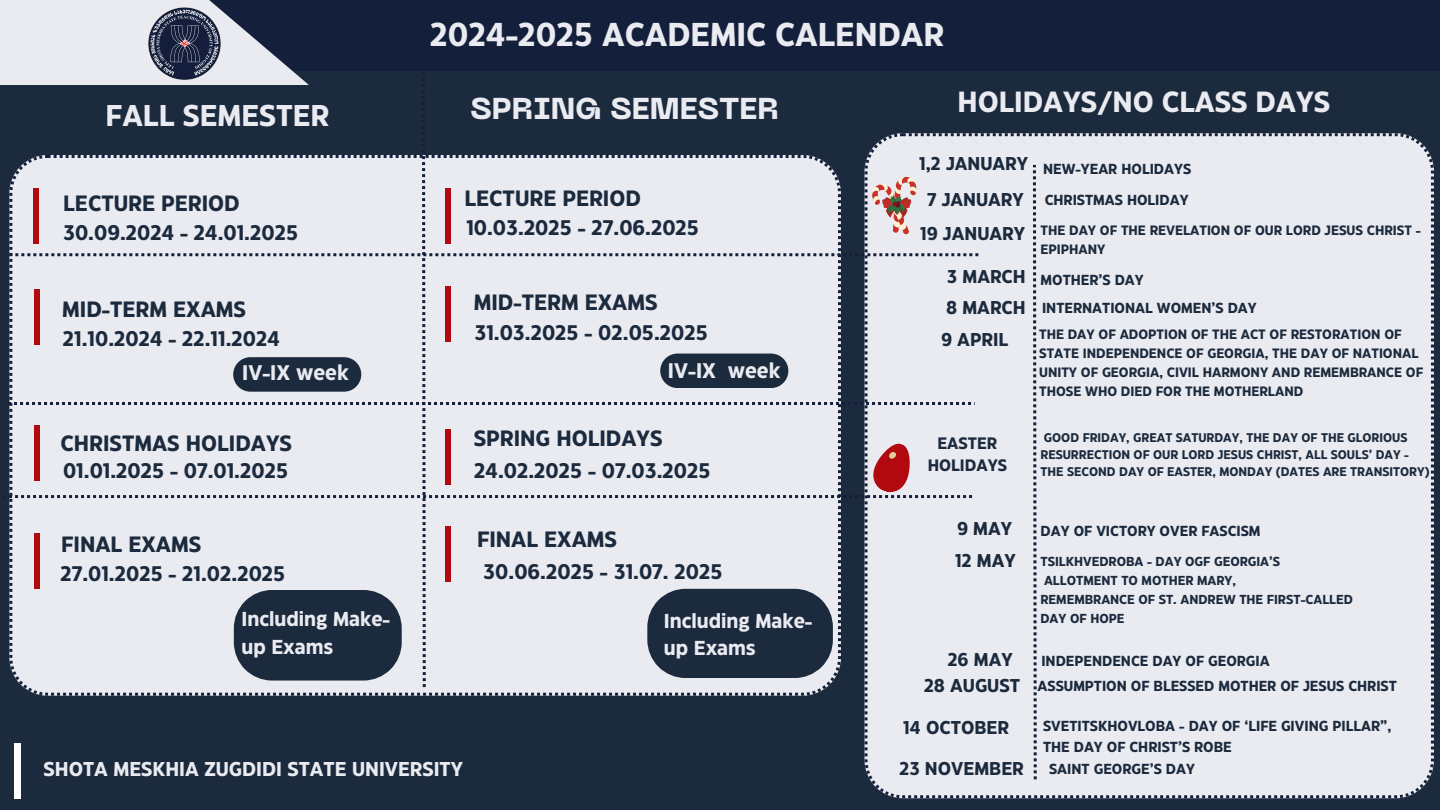
<style>
.page{position:relative;width:1440px;height:810px;background:#1b2a3d}
.page>*{position:absolute;margin:0;border:0;box-sizing:border-box;transform-origin:0 0}
.t1{font:700 33px "Eastman Grotesque";color:#eaebf1}
.t2{font:800 30px "PP Neue Machina";color:#eaebf1}
.t3{font:700 30px "Eastman Grotesque";color:#eaebf1}
.t4{font:700 29.1px "Eastman Grotesque";color:#eaebf1}
.t5{font:700 22.1px "Eastman Grotesque";color:#1b2a3d}
.t6{font:700 21.1px "Eastman Grotesque";color:#1b2a3d}
.t7{font:700 21.1px "Eastman Grotesque";color:#eaebf1}
.t8{font:700 20.1px/27.8px "Eastman Grotesque";color:#eaebf1}
.t9{font:700 20px "Eastman Grotesque";color:#eaebf1}
.t10{font:700 18.5px "Eastman Grotesque";color:#1b2a3d}
.t11{font:700 16.5px/22.5px "Eastman Grotesque";color:#1b2a3d;text-align:center}
.t12{font:700 14.5px/20.2px "Eastman Grotesque";color:#1b2a3d}
.t13{font:700 13.5px/18.8px "Eastman Grotesque";color:#1b2a3d}
.t14{font:700 13px "Eastman Grotesque";color:#1b2a3d}
.t15{font:700 12.5px/17.2px "Eastman Grotesque";color:#1b2a3d}
</style>
<div class="page">
<div style="left:0;top:0;width:1440px;height:70px;background:#14203b"></div>
<div style="left:865px;top:133px;width:569px;height:665px;background:#eaebf1"></div>
<svg style="left:1033px;top:165px;width:4px;height:614px"></svg>
<svg style="left:9px;top:133px;width:969px;height:554px;background:#cbcdd5"></svg>
<svg style="left:0;top:0;width:309px;height:85px;fill:#eaebf1"></svg>
<img style="left:149px;top:7px;width:72px;height:72px">
<div style="left:15px;top:743px;width:6px;height:56px;background:#fff"></div>
<div style="left:33px;top:188px;width:6px;height:56px;background:#b20810"></div>
<div style="left:34px;top:290px;width:6px;height:55px;background:#b20810"></div>
<div style="left:34px;top:425px;width:6px;height:56px;background:#b20810"></div>
<div style="left:34px;top:533px;width:6px;height:56px;background:#b20810"></div>
<div style="left:445px;top:188px;width:6px;height:56px;background:#b20810"></div>
<div style="left:445px;top:286px;width:6px;height:55px;background:#b20810"></div>
<div style="left:445px;top:430px;width:6px;height:55px;background:#b20810"></div>
<div style="left:445px;top:526px;width:6px;height:56px;background:#b20810"></div>
<p class="t1" style="left:430px;top:22px;width:516px">2024-2025 ACADEMIC CALENDAR</p>
<p class="t3" style="left:106px;top:104px;width:225px">FALL SEMESTER</p>
<h5 class="t2" style="left:471px;top:97px;width:310px">SPRING SEMESTER</h5>
<h5 class="t4" style="left:958px;top:91px;width:374px">HOLIDAYS/NO CLASS DAYS</h5>
<h5 class="t5" style="left:63px;top:195px;width:178px">LECTURE PERIOD</h5>
<h5 class="t6" style="left:63px;top:224px;width:237px">30.09.2024 - 24.01.2025</h5>
<h5 class="t5" style="left:62px;top:300px;width:185px">MID-TERM EXAMS</h5>
<h5 class="t6" style="left:63px;top:330px;width:219px">21.10.2024 - 22.11.2024</h5>
<p class="t7" style="left:242px;top:365px;width:108px">IV-IX week</p>
<p class="t5" style="left:61px;top:435px;width:233px">CHRISTMAS HOLIDAYS</p>
<h3 class="t6" style="left:63px;top:462px;width:227px">01.01.2025 - 07.01.2025</h3>
<p class="t5" style="left:464px;top:190px;width:178px">LECTURE PERIOD</p>
<h1 class="t6" style="left:466px;top:219px;width:234px">10.03.2025 - 27.06.2025</h1>
<p class="t5" style="left:474px;top:294px;width:185px">MID-TERM EXAMS</p>
<h5 class="t6" style="left:474px;top:324px;width:235px">31.03.2025 - 02.05.2025</h5>
<p class="t7" style="left:668px;top:362px;width:114px">IV-IX week</p>
<h4 class="t5" style="left:474px;top:430px;width:190px">SPRING HOLIDAYS</h4>
<h3 class="t6" style="left:474px;top:462px;width:238px">24.02.2025 - 07.03.2025</h3>
<h4 class="t5" style="left:61px;top:535px;width:141px">FINAL EXAMS</h4>
<h3 class="t5" style="left:477px;top:531px;width:141px">FINAL EXAMS</h3>
<h4 class="t6" style="left:483px;top:564px;width:241px">30.06.2025 - 31.07. 2025</h4>
<h4 class="t8" style="left:242px;top:607px;width:150px">Including Make&shy;up Exams</h4>
<h3 class="t8" style="left:664px;top:608px;width:150px">Including Make&shy;up Exams</h3>
<h1 class="t6" style="left:60px;top:566px;width:226px">27.01.2025 - 21.02.2025</h1>
<h4 class="t10" style="left:919px;top:157px;width:110px">1,2 JANUARY</h4>
<h3 class="t10" style="left:927px;top:192px;width:98px">7 JANUARY</h3>
<h4 class="t10" style="left:920px;top:226px;width:107px">19 JANUARY</h4>
<h3 class="t10" style="left:947px;top:270px;width:80px">3 MARCH</h3>
<h4 class="t10" style="left:946px;top:300px;width:81px">8 MARCH</h4>
<h3 class="t10" style="left:941px;top:332px;width:69px">9 APRIL</h3>
<h4 class="t12" style="left:1043px;top:160px;width:150px">NEW-YEAR HOLIDAYS</h4>
<h5 class="t12" style="left:1045px;top:191px;width:145px">CHRISTMAS HOLIDAY</h5>
<p class="t13" style="left:1040px;top:222px;width:382px">THE DAY OF THE REVELATION OF OUR LORD JESUS CHRIST -<br>EPIPHANY</p>
<p class="t12" style="left:1041px;top:271px;width:105px">MOTHER’S DAY</p>
<h5 class="t12" style="left:1042px;top:299px;width:216px">INTERNATIONAL WOMEN’S DAY</h5>
<p class="t13" style="left:1039px;top:326px;width:386px">THE DAY OF ADOPTION OF THE ACT OF RESTORATION OF STATE INDEPENDENCE OF GEORGIA, THE DAY OF NATIONAL UNITY OF GEORGIA, CIVIL HARMONY AND REMEMBRANCE OF THOSE WHO DIED FOR THE MOTHERLAND</p>
<h4 class="t11" style="left:928px;top:433px;width:81px">EASTER<br>HOLIDAYS</h4>
<h4 class="t15" style="left:1040px;top:429px;width:391px">GOOD FRIDAY, GREAT SATURDAY, THE DAY OF THE GLORIOUS<br>RESURRECTION OF OUR LORD JESUS CHRIST, ALL SOULS’ DAY -<br>THE SECOND DAY OF EASTER, MONDAY (DATES ARE TRANSITORY)</h4>
<h1 class="t10" style="left:957px;top:522px;width:57px">9 MAY</h1>
<h5 class="t12" style="left:1041px;top:522px;width:221px">DAY OF VICTORY OVER FASCISM</h5>
<h3 class="t10" style="left:955px;top:554px;width:62px">12 MAY</h3>
<h5 class="t14" style="left:1040px;top:557px;width:241px">TSILKHVEDROBA - DAY OGF GEORGIA’S</h5>
<p class="t14" style="left:1044px;top:576px;width:193px">ALLOTMENT TO MOTHER MARY,</p>
<h6 class="t14" style="left:1040px;top:594px;width:314px">REMEMBRANCE OF ST. ANDREW THE FIRST-CALLED</h6>
<p class="t14" style="left:1040px;top:613px;width:85px">DAY OF HOPE</p>
<h4 class="t10" style="left:948px;top:652px;width:66px">26 MAY</h4>
<h4 class="t10" style="left:924px;top:678px;width:98px">28 AUGUST</h4>
<p class="t10" style="left:903px;top:721px;width:107px">14 OCTOBER</p>
<p class="t12" style="left:1041px;top:652px;width:230px">INDEPENDENCE DAY OF GEORGIA</p>
<h2 class="t12" style="left:1038px;top:677px;width:361px">ASSUMPTION OF BLESSED MOTHER OF JESUS CHRIST</h2>
<h5 class="t12" style="left:1043px;top:717px;width:350px">SVETITSKHOVLOBA - DAY OF ‘LIFE GIVING PILLAR”,<br>THE DAY OF CHRIST’S ROBE</h5>
<p class="t9" style="left:44px;top:762px;width:421px">SHOTA MESKHIA ZUGDIDI STATE UNIVERSITY</p>
<p class="t10" style="left:899px;top:761px;width:126px">23 NOVEMBER</p>
<p class="t12" style="left:1049px;top:760px;width:147px">SAINT GEORGE’S DAY</p>
</div>
